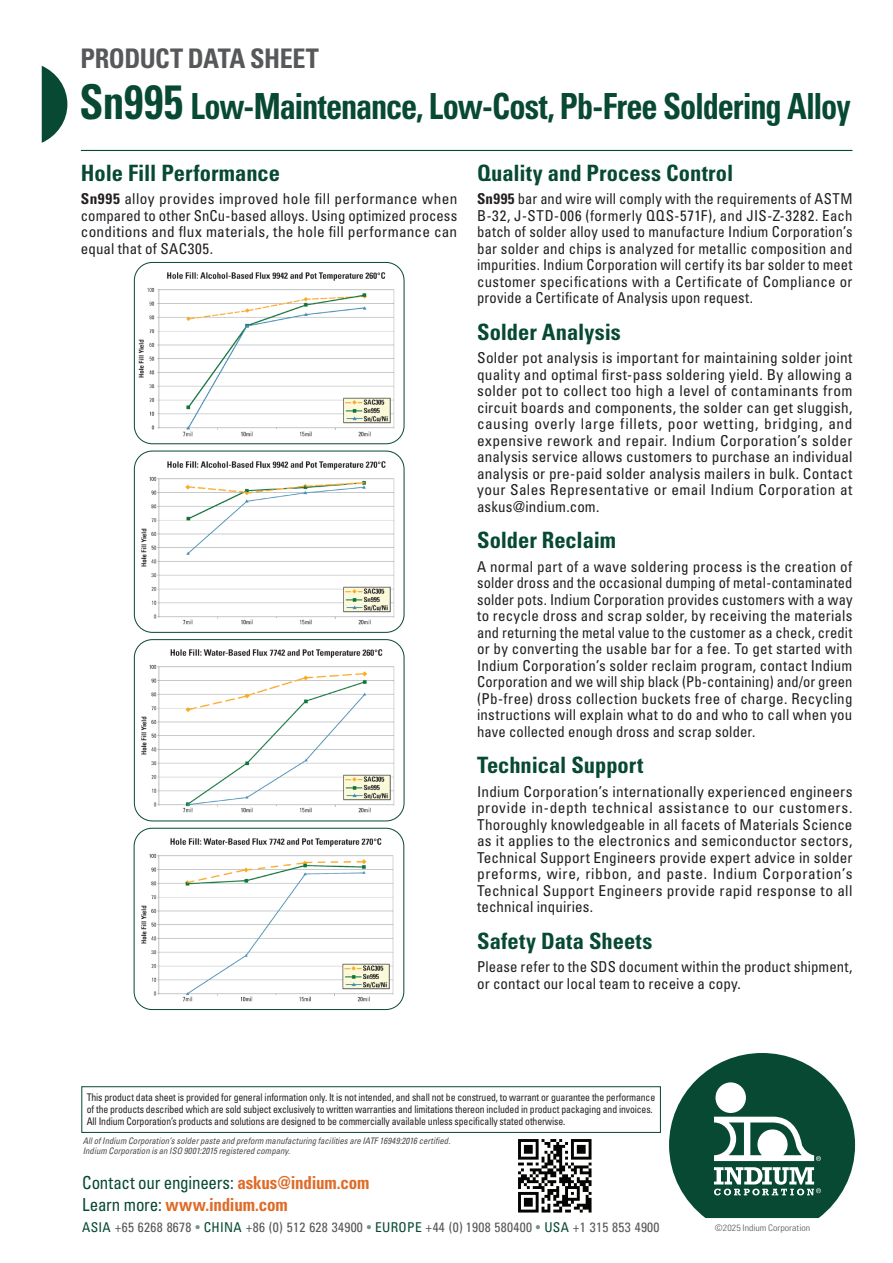
<style>
.page{position:relative;width:893px;height:1263px;background:#fff}
.page>*{position:absolute;margin:0;border:0;box-sizing:border-box;transform-origin:0 0}
.t1{font:700 condensed 36px "Univers LT Std";letter-spacing:-.035em;color:#074932;scale:.9 1}
.t2{font:700 condensed 27px "Univers LT Std";letter-spacing:-.02em;color:#57585a}
.t3{font:700 condensed 22.5px "Univers LT Std";color:#074932}
.t4{font:condensed 17.85px "Univers LT Std";letter-spacing:-.015em;color:#074932;scale:.95 1}
.t5{font:700 condensed 17.85px "Univers LT Std";letter-spacing:-.01em;color:#de6b27;scale:.95 1}
.t6{font:condensed 15px/16.5px "Univers LT Std";letter-spacing:.015em;color:#231f20;text-align:justify}
.t7{font:condensed 13.5px "Univers LT Std";letter-spacing:.02em;color:#57585a}
.t8{font:condensed 10.5px/12px "Univers LT Std";letter-spacing:-.015em;color:#231f20;scale:.93 1}
.t9{font:italic condensed 9px/10.5px "Univers LT Std";color:#4b4c4d}
.t10{font:300 condensed 9px "Univers LT Std";color:#57585a;scale:1.1 1}
.s1{font-size:48px}
.s2{font-weight:700}
.s3{font-weight:700;color:#de6b27}
.s4{font-weight:400;color:#074932}
.s5{color:#074932}
.s6{color:#719585}
</style>
<div class="page">
<svg style="left:42px;top:66px;width:25px;height:77px"></svg>
<svg style="left:669px;top:1053px;width:186px;height:165px"></svg>
<div style="left:715px;top:1082px;width:31px;height:31px;background:#fff;border-radius:50%"></div>
<div style="left:81px;top:1086px;width:580px;height:47px;border:1px solid #074932"></div>
<img style="left:518px;top:1139px;width:74px;height:74px">
<hr style="left:81px;top:150px;width:771px;height:1px;background:#074932">
<img style="left:134px;top:262px;width:270px;height:182px">
<div style="left:134px;top:262px;width:270px;height:182px;border:1px solid #074932;border-radius:18px"></div>
<img style="left:134px;top:451px;width:270px;height:181px">
<div style="left:134px;top:451px;width:270px;height:182px;border:1px solid #074932;border-radius:18px"></div>
<img style="left:134px;top:640px;width:270px;height:181px">
<div style="left:134px;top:639px;width:270px;height:182px;border:1px solid #074932;border-radius:18px"></div>
<img style="left:134px;top:828px;width:270px;height:181px">
<div style="left:134px;top:828px;width:270px;height:182px;border:1px solid #074932;border-radius:18px"></div>
<h2 class="t2" style="left:81px;top:42px;width:240px">PRODUCT DATA SHEET</h2>
<h1 class="t1" style="left:80px;top:84px;width:858px"><span class="s1">Sn995</span> Low-Maintenance, Low-Cost, Pb-Free Soldering Alloy</h1>
<h3 class="t3" style="left:81px;top:159px;width:201px">Hole Fill Performance</h3>
<p class="t6" style="left:81px;top:190px;width:378px"><span class="s2">Sn995</span> alloy provides improved hole fill performance when compared to other SnCu-based alloys. Using optimized process conditions and flux materials, the hole fill performance can equal that of SAC305.</p>
<h3 class="t3" style="left:477px;top:159px;width:258px">Quality and Process Control</h3>
<p class="t6" style="left:477px;top:190px;width:377px"><span class="s2">Sn995</span> bar and wire will comply with the requirements of ASTM B-32, J-STD-006 (formerly QQS-571F), and JIS-Z-3282. Each batch of solder alloy used to manufacture Indium Corporation’s bar solder and chips is analyzed for metallic composition and impurities. Indium Corporation will certify its bar solder to meet customer specifications with a Certificate of Compliance or provide a Certificate of Analysis upon request.</p>
<h3 class="t3" style="left:477px;top:318px;width:145px">Solder Analysis</h3>
<p class="t6" style="left:477px;top:349px;width:377px">Solder pot analysis is important for maintaining solder joint quality and optimal first-pass soldering yield. By allowing a solder pot to collect too high a level of contaminants from circuit boards and components, the solder can get sluggish, causing overly large fillets, poor wetting, bridging, and expensive rework and repair. Indium Corporation’s solder analysis service allows customers to purchase an individual analysis or pre-paid solder analysis mailers in bulk. Contact your Sales Representative or email Indium Corporation at askus@indium.com.</p>
<h3 class="t3" style="left:477px;top:526px;width:141px">Solder Reclaim</h3>
<p class="t6" style="left:477px;top:558px;width:377px">A normal part of a wave soldering process is the creation of solder dross and the occasional dumping of metal-contaminated solder pots. Indium Corporation provides customers with a way to recycle dross and scrap solder, by receiving the materials and returning the metal value to the customer as a check, credit or by converting the usable bar for a fee. To get started with Indium Corporation’s solder reclaim program, contact Indium Corporation and we will ship black (Pb-containing) and/or green (Pb-free) dross collection buckets free of charge. Recycling instructions will explain what to do and who to call when you have collected enough dross and scrap solder.</p>
<h3 class="t3" style="left:477px;top:751px;width:168px">Technical Support</h3>
<p class="t6" style="left:477px;top:783px;width:377px">Indium Corporation’s internationally experienced engineers provide in-depth technical assistance to our customers.<br>Thoroughly knowledgeable in all facets of Materials Science as it applies to the electronics and semiconductor sectors, Technical Support Engineers provide expert advice in solder preforms, wire, ribbon, and paste. Indium Corporation’s Technical Support Engineers provide rapid response to all technical inquiries.</p>
<h3 class="t3" style="left:477px;top:927px;width:177px">Safety Data Sheets</h3>
<p class="t6" style="left:477px;top:958px;width:377px">Please refer to the SDS document within the product shipment, or contact our local team to receive a copy.</p>
<p class="t8" style="left:87px;top:1091px;width:613px">This product data sheet is provided for general information only. It is not intended, and shall not be construed, to warrant or guarantee the performance of the products described which are sold subject exclusively to written warranties and limitations thereon included in product packaging and invoices.<br>All Indium Corporation’s products and solutions are designed to be commercially available unless specifically stated otherwise.</p>
<p class="t9" style="left:83px;top:1135px;width:369px">All of Indium Corporation’s solder paste and preform manufacturing facilities are IATF 16949:2016 certified.<br>Indium Corporation is an ISO 9001:2015 registered company.</p>
<p class="t4" style="left:82px;top:1172px;width:304px">Contact our engineers: <span class="s3">askus@indium.com</span></p>
<p class="t5" style="left:82px;top:1193px;width:218px"><span class="s4">Learn more:</span> www.indium.com</p>
<p class="t7" style="left:82px;top:1219px;width:579px"><span class="s5">ASIA</span> +65 6268 8678 <span class="s6">•</span> <span class="s5">CHINA</span> +86 (0) 512 628 34900 <span class="s6">•</span> <span class="s5">EUROPE</span> +44 (0) 1908 580400 <span class="s6">•</span> <span class="s5">USA</span> +1 315 853 4900</p>
<p class="t10" style="left:715px;top:1222px;width:88px">©2025 Indium Corporation</p>
</div>
